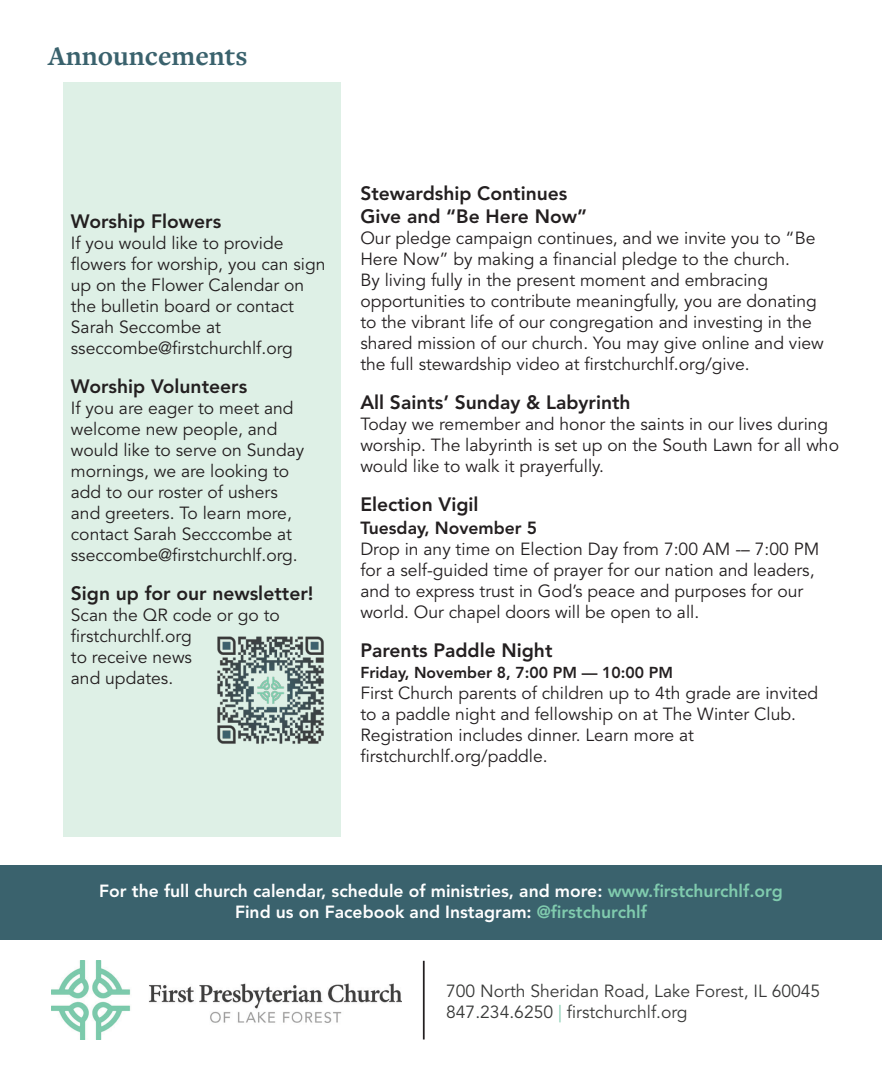
<style>
.page{position:relative;width:882px;height:1071px;background:#fff}
.page>*{position:absolute;margin:0;border:0;box-sizing:border-box;transform-origin:0 0}
.page_heading{font:700 28px "Freight Text Pro";color:#3a626d}
.Announcement_Heading{font:800 19.25px "Avenir LT Std";color:#231f20}
.Announcement_body{font:17.5px/21px "Avenir LT Std";color:#231f20}
.music_scripture_info{font:17.5px/21px "Avenir LT Std";color:#231f20}
.t1{font:800 17.5px/21px "Avenir LT Std";color:#fff;text-align:center}
.t2{font:17.5px/21px "Avenir LT Std";color:#383938}
.Announcement_Heading-2{font:800 17.5px "Avenir LT Std";color:#231f20}
.Announcement_Subheading{font:800 15.75px "Avenir LT Std";color:#231f20}
.s1{color:#80cbae}
</style>
<div class="page">
<img style="left:51px;top:961px;width:350px;height:78px">
<hr style="left:423px;top:961px;width:2px;height:79px;background:#231f20">
<div style="left:0;top:865px;width:882px;height:75px;background:#3a626d"></div>
<div style="left:63px;top:82px;width:277px;height:755px;background:#def0e6"></div>
<img style="left:217px;top:636px;width:107px;height:108px">
<p class="page_heading" style="left:48px;top:37px;width:201px">Announcements</p>
<p class="Announcement_Heading" style="left:71px;top:210px;width:152px">Worship Flowers</p>
<p class="music_scripture_info" style="left:71px;top:233px;width:256px">If you would like to provide flowers for worship, you can sign up on the Flower Calendar on the bulletin board or contact<br>Sarah Seccombe at sseccombe@firstchurchlf.org</p>
<p class="Announcement_Heading" style="left:71px;top:375px;width:178px">Worship Volunteers</p>
<p class="music_scripture_info" style="left:71px;top:398px;width:235px">If you are eager to meet and welcome new people, and would like to serve on Sunday mornings, we are looking to add to our roster of ushers and greeters. To learn more, contact Sarah Secccombe at sseccombe@firstchurchlf.org.</p>
<p class="Announcement_Heading" style="left:71px;top:582px;width:244px">Sign up for our newsletter!</p>
<p class="Announcement_body" style="left:71px;top:605px;width:211px">Scan the QR code or go to firstchurchlf.org<br>to receive news<br>and updates.</p>
<p class="Announcement_Heading" style="left:360px;top:182px;width:209px">Stewardship Continues</p>
<p class="Announcement_Heading" style="left:360px;top:205px;width:228px">Give and “Be Here Now”</p>
<p class="Announcement_body" style="left:360px;top:228px;width:465px">Our pledge campaign continues, and we invite you to “Be Here Now” by making a financial pledge to the church.<br>By living fully in the present moment and embracing opportunities to contribute meaningfully, you are donating to the vibrant life of our congregation and investing in the shared mission of our church. You may give online and view the full stewardship video at firstchurchlf.org/give.</p>
<p class="Announcement_Heading" style="left:360px;top:391px;width:272px">All Saints’ Sunday &amp; Labyrinth</p>
<p class="Announcement_body" style="left:360px;top:414px;width:480px">Today we remember and honor the saints in our lives during worship. The labyrinth is set up on the South Lawn for all who would like to walk it prayerfully.</p>
<p class="Announcement_Heading" style="left:360px;top:493px;width:120px">Election Vigil</p>
<p class="Announcement_Heading-2" style="left:360px;top:517px;width:178px">Tuesday, November 5</p>
<p class="Announcement_body" style="left:360px;top:539px;width:461px">Drop in any time on Election Day from 7:00 AM -– 7:00 PM for a self-guided time of prayer for our nation and leaders, and to express trust in God’s peace and purposes for our world. Our chapel doors will be open to all.</p>
<p class="Announcement_Heading" style="left:360px;top:639px;width:194px">Parents Paddle Night</p>
<p class="Announcement_Subheading" style="left:360px;top:663px;width:314px">Friday, November 8, 7:00 PM — 10:00 PM</p>
<p class="Announcement_body" style="left:360px;top:683px;width:459px">First Church parents of children up to 4th grade are invited to a paddle night and fellowship on at The Winter Club.<br>Registration includes dinner. Learn more at firstchurchlf.org/paddle.</p>
<p class="t1" style="left:99px;top:880px;width:685px">For the full church calendar, schedule of ministries, and more: <span class="s1">www.firstchurchlf.org<br></span>Find us on Facebook and Instagram: <span class="s1">@firstchurchlf</span></p>
<p class="t2" style="left:446px;top:981px;width:376px">700 North Sheridan Road, Lake Forest, IL 60045<br>847.234.6250 <span class="s1">|</span> firstchurchlf.org</p>
</div>
